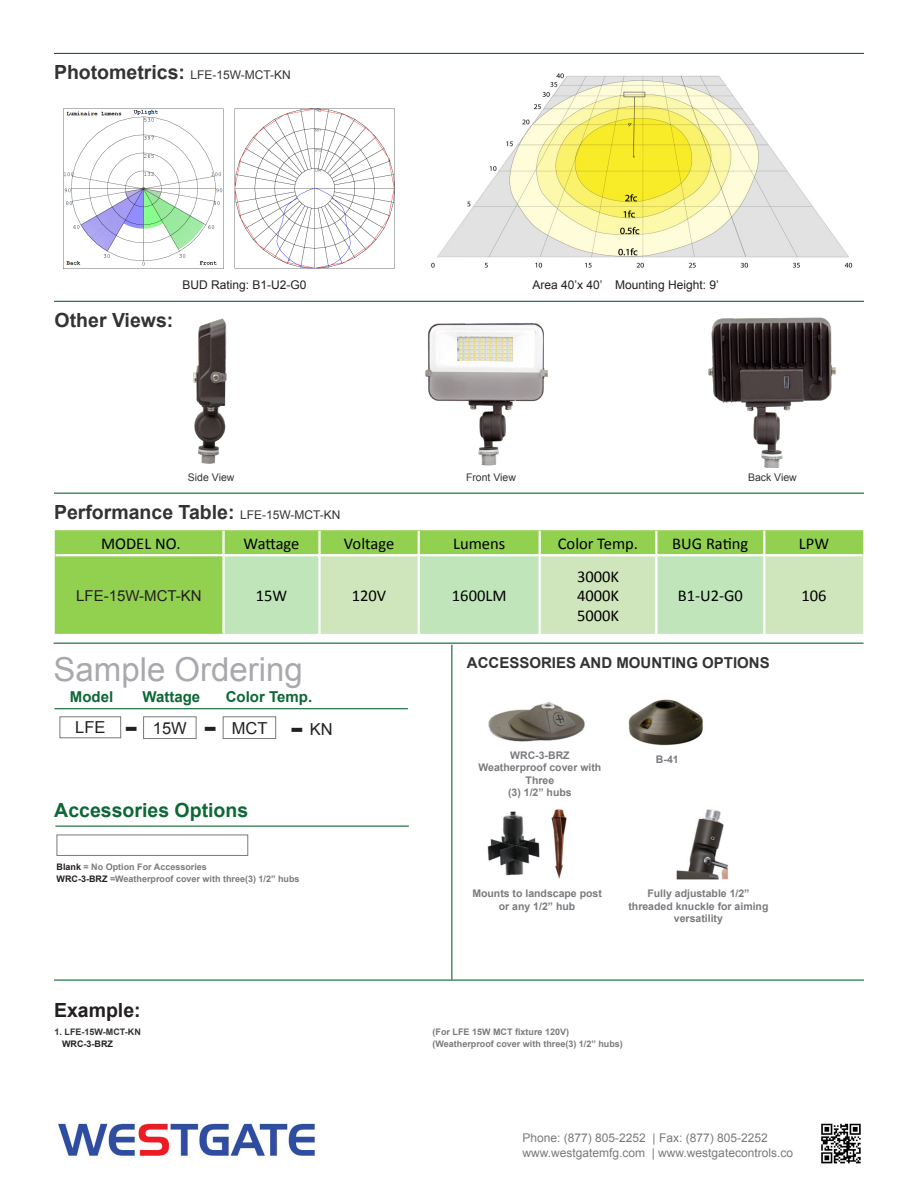
<style>
.page{position:relative;width:918px;height:1188px;background:#fff}
.page>*{position:absolute;margin:0;border:0;box-sizing:border-box;transform-origin:0 0}
.t1{font:33px "Arial";color:#a8a9ad}
.t2{font:700 28.5px "Verdana";color:#231f20}
.t3{font:700 19.5px "Arial";color:#333}
.t4{font:700 19.5px "Arial";color:#0d6736}
.t5{font:700 19.5px "Arial";color:#231f20}
.t6{font:16.5px "Calibri";color:#000}
.t7{font:16.5px "Arial";color:#231f20}
.t8{font:700 15px "Arial";color:#333}
.t9{font:700 15px "Arial";color:#0d6736}
.t10{font:15px "Arial";color:#231f20}
.t11{font:12px "Arial";color:#787a7d}
.t12{font:12px "Arial";color:#231f20}
.t13{font:12px "Arial";color:#333}
.t14{font:700 10.5px "Arial";color:#787a7d}
.t15{font:700 10.5px "Arial";color:#7a7b7e}
.t16{font:10.5px "Arial";color:#333}
.t17{font:700 9px "Arial";color:#7a7b7e}
.t18{font:700 9px "Arial";color:#797a7d}
.t19{font:700 9px "Arial";color:#333}
.t20{font:700 9px "Arial";color:#231f20}
.s1{font-weight:700;font-size:19.5px}
.s2{font-weight:400;font-size:12px}
.s3{color:#231f20}
.s4{color:#797a7d}
</style>
<div class="page">
<hr style="left:54px;top:493px;width:810px;height:1px;background:#0d6736">
<hr style="left:54px;top:53px;width:810px;height:1px;background:#0d6736">
<hr style="left:54px;top:301px;width:810px;height:1px;background:#0d6736">
<div style="left:55px;top:530px;width:808px;height:104px;background:#92d050"></div>
<svg style="left:225px;top:555px;width:638px;height:79px;background:#c7e5bb"></svg>
<hr style="left:222px;top:531px;width:3px;height:23px;background:#fff">
<hr style="left:318px;top:531px;width:3px;height:23px;background:#fff">
<hr style="left:418px;top:531px;width:2px;height:23px;background:#fff">
<hr style="left:539px;top:531px;width:2px;height:23px;background:#fff">
<hr style="left:655px;top:531px;width:2px;height:23px;background:#fff">
<hr style="left:763px;top:531px;width:2px;height:23px;background:#fff">
<hr style="left:222px;top:556px;width:3px;height:78px;background:#fff">
<hr style="left:318px;top:556px;width:3px;height:78px;background:#fff">
<hr style="left:418px;top:556px;width:2px;height:78px;background:#fff">
<hr style="left:539px;top:556px;width:2px;height:78px;background:#fff">
<hr style="left:655px;top:556px;width:2px;height:78px;background:#fff">
<hr style="left:763px;top:556px;width:2px;height:78px;background:#fff">
<hr style="left:56px;top:554px;width:168px;height:2px;background:#fff">
<hr style="left:224px;top:554px;width:95px;height:2px;background:#fff">
<hr style="left:319px;top:554px;width:100px;height:2px;background:#fff">
<hr style="left:419px;top:554px;width:121px;height:2px;background:#fff">
<hr style="left:540px;top:554px;width:116px;height:2px;background:#fff">
<hr style="left:656px;top:554px;width:108px;height:2px;background:#fff">
<hr style="left:764px;top:554px;width:98px;height:2px;background:#fff">
<div style="left:60px;top:716px;width:61px;height:22px;border:1px solid #787a7d"></div>
<hr style="left:54px;top:643px;width:810px;height:1px;background:#0d6736">
<hr style="left:54px;top:980px;width:810px;height:1px;background:#0d6736">
<hr style="left:54px;top:708px;width:354px;height:1px;background:#0d6736">
<hr style="left:451px;top:645px;width:1px;height:335px;background:#0d6736">
<div style="left:143px;top:716px;width:53px;height:23px;border:1px solid #787a7d"></div>
<div style="left:223px;top:716px;width:53px;height:23px;border:1px solid #787a7d"></div>
<img style="left:487px;top:809px;width:80px;height:70px">
<img style="left:676px;top:809px;width:53px;height:71px">
<div style="left:57px;top:835px;width:191px;height:21px;background:#fff;border:1px solid #787a7d"></div>
<hr style="left:55px;top:826px;width:354px;height:1px;background:#0d6736">
<img style="left:488px;top:702px;width:97px;height:40px">
<img style="left:628px;top:699px;width:76px;height:47px">
<img style="left:193px;top:318px;width:34px;height:146px">
<img style="left:426px;top:323px;width:122px;height:143px">
<img style="left:709px;top:317px;width:128px;height:151px">
<img style="left:58px;top:1123px;width:257px;height:34px">
<img style="left:821px;top:1123px;width:40px;height:41px">
<img style="left:63px;top:108px;width:161px;height:161px">
<img style="left:234px;top:108px;width:161px;height:161px">
<img style="left:431px;top:73px;width:422px;height:195px">
<p class="t13" style="left:54px;top:67px;width:238px"><span class="s1">Photometrics:</span> LFE-15W-MCT-KN</p>
<p class="t3" style="left:55px;top:307px;width:120px">Other Views:</p>
<p class="t12" style="left:182px;top:277px;width:126px">BUD Rating: B1-U2-G0</p>
<p class="t12" style="left:532px;top:277px;width:188px">Area 40’x 40’ Mounting Height: 9’</p>
<p class="t16" style="left:188px;top:470px;width:48px">Side View</p>
<p class="t16" style="left:466px;top:470px;width:51px">Front View</p>
<p class="t16" style="left:748px;top:470px;width:50px">Back View</p>
<p class="t3" style="left:54px;top:500px;width:288px">Performance Table: <span class="s2">LFE-15W-MCT-KN</span></p>
<p class="t6" style="left:101px;top:533px;width:81px">MODEL NO.</p>
<p class="t6" style="left:244px;top:533px;width:57px">Wattage</p>
<p class="t6" style="left:344px;top:533px;width:52px">Voltage</p>
<p class="t6" style="left:453px;top:533px;width:54px">Lumens</p>
<p class="t6" style="left:558px;top:533px;width:82px">Color Temp.</p>
<p class="t6" style="left:672px;top:533px;width:78px">BUG Rating</p>
<p class="t6" style="left:799px;top:533px;width:32px">LPW</p>
<p class="t10" style="left:76px;top:585px;width:127px">LFE-15W-MCT-KN</p>
<p class="t6" style="left:256px;top:585px;width:33px">15W</p>
<p class="t6" style="left:352px;top:585px;width:36px">120V</p>
<p class="t6" style="left:452px;top:585px;width:56px">1600LM</p>
<p class="t6" style="left:577px;top:566px;width:44px">3000K</p>
<p class="t6" style="left:577px;top:585px;width:44px">4000K</p>
<p class="t6" style="left:577px;top:605px;width:44px">5000K</p>
<p class="t6" style="left:678px;top:585px;width:67px">B1-U2-G0</p>
<p class="t6" style="left:801px;top:585px;width:27px">106</p>
<p class="t1" style="left:54px;top:648px;width:251px">Sample Ordering</p>
<p class="t2" style="left:125px;top:709px;width:15px">-</p>
<p class="t7" style="left:153px;top:717px;width:35px">15W</p>
<p class="t2" style="left:204px;top:709px;width:15px">-</p>
<p class="t7" style="left:232px;top:717px;width:37px">MCT</p>
<p class="t2" style="left:290px;top:710px;width:15px">-</p>
<p class="t7" style="left:310px;top:718px;width:24px">KN</p>
<p class="t9" style="left:142px;top:687px;width:59px">Wattage</p>
<p class="t9" style="left:226px;top:687px;width:88px">Color Temp.</p>
<p class="t9" style="left:70px;top:687px;width:45px">Model</p>
<p class="t7" style="left:75px;top:717px;width:32px">LFE</p>
<p class="t4" style="left:54px;top:798px;width:195px">Accessories Options</p>
<p class="t17" style="left:57px;top:860px;width:152px"><span class="s3">Blank</span> = No Option For Accessories</p>
<p class="t17" style="left:57px;top:872px;width:245px"><span class="s3">WRC-3-BRZ</span> =Weatherproof cover with three(3) 1/2” hubs</p>
<p class="t8" style="left:467px;top:652px;width:304px">ACCESSORIES AND MOUNTING OPTIONS</p>
<p class="t15" style="left:510px;top:748px;width:61px">WRC-3-BRZ</p>
<p class="t15" style="left:478px;top:760px;width:124px">Weatherproof cover with</p>
<p class="t15" style="left:526px;top:773px;width:30px">Three</p>
<p class="t15" style="left:508px;top:786px;width:65px">(3) 1/2” hubs</p>
<p class="t14" style="left:656px;top:752px;width:24px">B-41</p>
<p class="t14" style="left:472px;top:886px;width:131px">Mounts to landscape post</p>
<p class="t14" style="left:499px;top:899px;width:78px">or any 1/2” hub</p>
<p class="t14" style="left:647px;top:886px;width:104px">Fully adjustable 1/2”</p>
<p class="t14" style="left:628px;top:899px;width:142px">threaded knuckle for aiming</p>
<p class="t14" style="left:674px;top:912px;width:51px">versatility</p>
<p class="t5" style="left:54px;top:997px;width:88px">Example:</p>
<p class="t19" style="left:55px;top:1026px;width:88px">1. LFE-15W-MCT-KN</p>
<p class="t18" style="left:433px;top:1026px;width:138px">(For LFE 15W MCT fixture 120V)</p>
<p class="t20" style="left:62px;top:1038px;width:52px">WRC-3-BRZ</p>
<p class="t17" style="left:433px;top:1038px;width:192px"><span class="s4">(</span>Weatherproof cover with three(3) 1/2” hubs<span class="s4">)</span></p>
<p class="t11" style="left:522px;top:1130px;width:247px">Phone: (877) 805-2252 | Fax: (877) 805-2252</p>
<p class="t11" style="left:522px;top:1145px;width:272px">www.westgatemfg.com | www.westgatecontrols.co</p>
</div>
